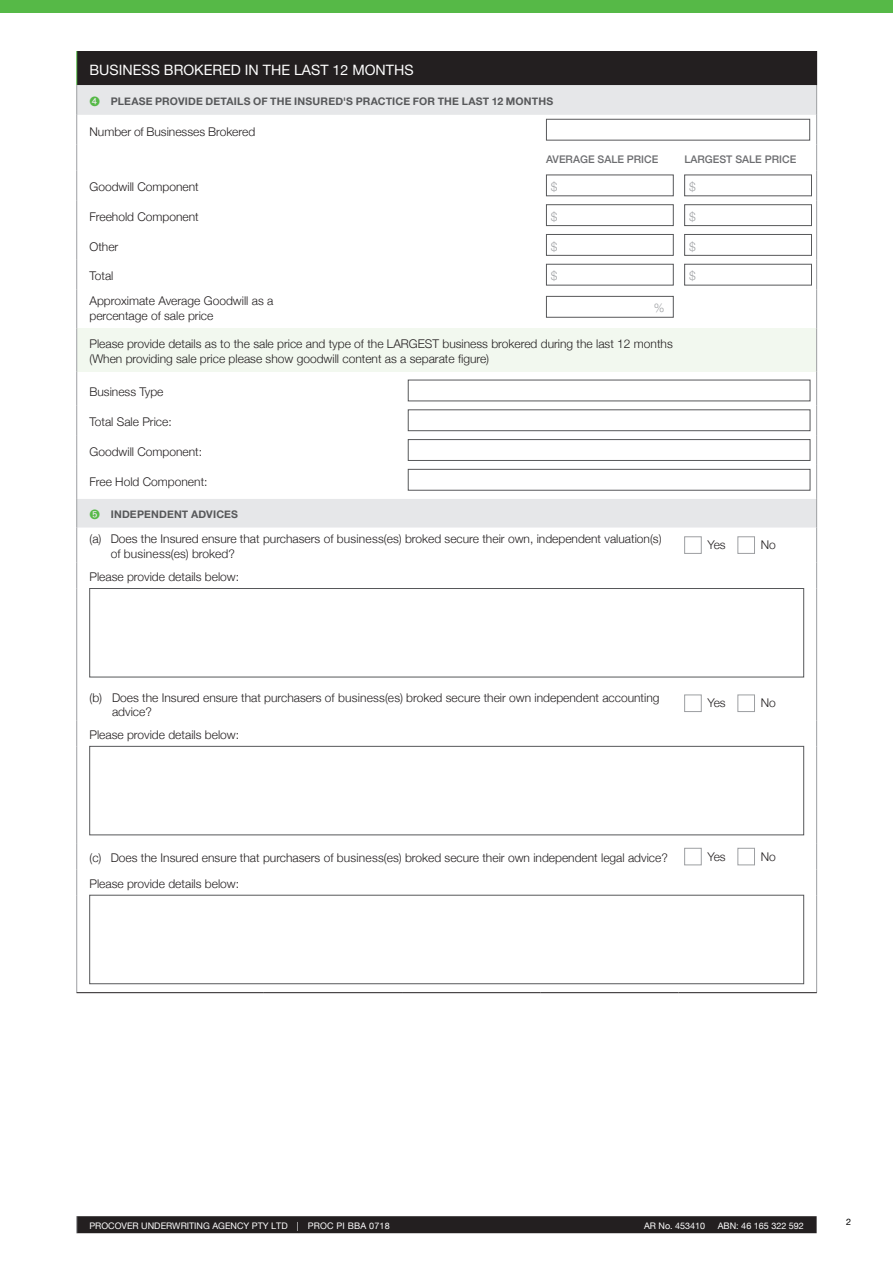
<style>
.page{position:relative;width:893px;height:1263px;background:#fff}
.page>*{position:absolute;margin:0;border:0;box-sizing:border-box;transform-origin:0 0}
.t1{font:14.25px "Helvetica Neue";color:#fff}
.t2{font:300 12px/14.4px "Helvetica Neue";color:#231f20}
.t3{font:300 12px "Helvetica Neue";color:#211d1e}
.t4{font:300 12px "Helvetica Neue";color:#9d9fa2}
.t5{font:700 10.5px "Helvetica Neue";letter-spacing:.015em;color:#57585a}
.t6{font:500 10.5px "Helvetica Neue";color:#6c6d70}
.t7{font:9px "Helvetica Neue";color:#fff}
.t8{font:9px "Helvetica Neue";color:#000}
.s1{color:#56b947}
.s2{color:#211d1e}
</style>
<div class="page">
<div style="left:0;top:0;width:893px;height:13px;background:#56b947"></div>
<div style="left:76px;top:1216px;width:741px;height:17px;background:#231f20"></div>
<div style="left:77px;top:51px;width:740px;height:34px;background:#231f20"></div>
<svg style="left:77px;top:85px;width:739px;height:442px"></svg>
<div style="left:77px;top:328px;width:740px;height:43px;background:#f2f8ef"></div>
<hr style="left:76px;top:85px;width:1px;height:30px;background:#9d9fa2">
<hr style="left:816px;top:85px;width:1px;height:30px;background:#9d9fa2">
<svg style="left:76px;top:499px;width:1px;height:28px"></svg>
<svg style="left:816px;top:499px;width:1px;height:28px"></svg>
<hr style="left:76px;top:115px;width:1px;height:30px;background:#9d9fa2">
<svg style="left:76px;top:145px;width:1px;height:25px"></svg>
<hr style="left:76px;top:170px;width:1px;height:30px;background:#9d9fa2">
<hr style="left:76px;top:200px;width:1px;height:30px;background:#9d9fa2">
<hr style="left:76px;top:230px;width:1px;height:30px;background:#9d9fa2">
<hr style="left:76px;top:260px;width:1px;height:30px;background:#9d9fa2">
<hr style="left:76px;top:290px;width:1px;height:38px;background:#9d9fa2">
<hr style="left:76px;top:371px;width:1px;height:34px;background:#9d9fa2">
<hr style="left:76px;top:405px;width:1px;height:30px;background:#9d9fa2">
<hr style="left:76px;top:435px;width:1px;height:30px;background:#9d9fa2">
<hr style="left:76px;top:465px;width:1px;height:34px;background:#9d9fa2">
<hr style="left:76px;top:527px;width:1px;height:36px;background:#9d9fa2">
<svg style="left:76px;top:563px;width:1px;height:25px"></svg>
<hr style="left:76px;top:588px;width:1px;height:98px;background:#9d9fa2">
<hr style="left:76px;top:686px;width:1px;height:34px;background:#9d9fa2">
<svg style="left:76px;top:720px;width:1px;height:26px"></svg>
<hr style="left:76px;top:746px;width:1px;height:98px;background:#9d9fa2">
<svg style="left:76px;top:844px;width:1px;height:51px"></svg>
<hr style="left:76px;top:895px;width:1px;height:97px;background:#9d9fa2">
<hr style="left:816px;top:115px;width:1px;height:30px;background:#9d9fa2">
<svg style="left:816px;top:145px;width:1px;height:25px"></svg>
<hr style="left:816px;top:170px;width:1px;height:30px;background:#9d9fa2">
<hr style="left:816px;top:200px;width:1px;height:30px;background:#9d9fa2">
<hr style="left:816px;top:230px;width:1px;height:30px;background:#9d9fa2">
<hr style="left:816px;top:260px;width:1px;height:30px;background:#9d9fa2">
<hr style="left:816px;top:290px;width:1px;height:38px;background:#9d9fa2">
<hr style="left:816px;top:371px;width:1px;height:34px;background:#9d9fa2">
<hr style="left:816px;top:405px;width:1px;height:30px;background:#9d9fa2">
<hr style="left:816px;top:435px;width:1px;height:30px;background:#9d9fa2">
<hr style="left:816px;top:465px;width:1px;height:34px;background:#9d9fa2">
<hr style="left:816px;top:527px;width:1px;height:36px;background:#9d9fa2">
<svg style="left:816px;top:563px;width:1px;height:25px"></svg>
<hr style="left:816px;top:588px;width:1px;height:98px;background:#9d9fa2">
<hr style="left:816px;top:686px;width:1px;height:34px;background:#9d9fa2">
<svg style="left:816px;top:720px;width:1px;height:26px"></svg>
<hr style="left:816px;top:746px;width:1px;height:98px;background:#9d9fa2">
<svg style="left:816px;top:844px;width:1px;height:51px"></svg>
<hr style="left:816px;top:895px;width:1px;height:97px;background:#9d9fa2">
<hr style="left:76px;top:328px;width:1px;height:43px;background:#9d9fa2">
<hr style="left:816px;top:328px;width:1px;height:43px;background:#9d9fa2">
<hr style="left:77px;top:992px;width:187px;height:1px;background:#231f20">
<hr style="left:264px;top:992px;width:138px;height:1px;background:#231f20">
<hr style="left:402px;top:992px;width:138px;height:1px;background:#231f20">
<hr style="left:540px;top:992px;width:138px;height:1px;background:#231f20">
<hr style="left:678px;top:992px;width:139px;height:1px;background:#231f20">
<hr style="left:76px;top:51px;width:1px;height:34px;background:#56b947">
<div style="left:546px;top:119px;width:264px;height:21px;background:#fff;border:1px solid #57585a"></div>
<div style="left:546px;top:175px;width:127px;height:21px;background:#fff"></div>
<div style="left:546px;top:175px;width:127px;height:21px;border:1px solid #57585a"></div>
<div style="left:685px;top:175px;width:126px;height:21px;background:#fff"></div>
<div style="left:684px;top:175px;width:128px;height:21px;border:1px solid #57585a"></div>
<div style="left:546px;top:205px;width:127px;height:21px;background:#fff"></div>
<div style="left:546px;top:204px;width:127px;height:22px;border:1px solid #57585a"></div>
<div style="left:685px;top:205px;width:126px;height:21px;background:#fff"></div>
<div style="left:684px;top:204px;width:128px;height:22px;border:1px solid #57585a"></div>
<div style="left:546px;top:234px;width:127px;height:21px;background:#fff"></div>
<div style="left:546px;top:234px;width:127px;height:22px;border:1px solid #57585a"></div>
<div style="left:685px;top:234px;width:126px;height:21px;background:#fff"></div>
<div style="left:684px;top:234px;width:128px;height:22px;border:1px solid #57585a"></div>
<div style="left:546px;top:264px;width:127px;height:21px;background:#fff"></div>
<div style="left:546px;top:264px;width:127px;height:21px;border:1px solid #57585a"></div>
<div style="left:685px;top:264px;width:126px;height:21px;background:#fff"></div>
<div style="left:684px;top:264px;width:128px;height:21px;border:1px solid #57585a"></div>
<div style="left:546px;top:296px;width:127px;height:21px;background:#fff"></div>
<div style="left:546px;top:296px;width:127px;height:21px;border:1px solid #57585a"></div>
<div style="left:408px;top:380px;width:402px;height:21px;background:#fff"></div>
<div style="left:408px;top:410px;width:402px;height:21px;background:#fff;border:1px solid #57585a"></div>
<div style="left:408px;top:439px;width:402px;height:22px;background:#fff;border:1px solid #57585a"></div>
<div style="left:408px;top:469px;width:402px;height:21px;background:#fff;border:1px solid #57585a"></div>
<div style="left:684px;top:537px;width:17px;height:17px;border:1px solid #9d9fa2"></div>
<div style="left:738px;top:537px;width:17px;height:17px;border:1px solid #9d9fa2"></div>
<div style="left:89px;top:588px;width:715px;height:89px;background:#fff;border:1px solid #57585a"></div>
<div style="left:684px;top:695px;width:17px;height:17px;border:1px solid #9d9fa2"></div>
<div style="left:738px;top:695px;width:17px;height:17px;border:1px solid #9d9fa2"></div>
<div style="left:89px;top:746px;width:715px;height:89px;background:#fff;border:1px solid #57585a"></div>
<div style="left:684px;top:848px;width:17px;height:17px;border:1px solid #9d9fa2"></div>
<div style="left:738px;top:848px;width:17px;height:17px;border:1px solid #9d9fa2"></div>
<div style="left:89px;top:895px;width:715px;height:89px;background:#fff;border:1px solid #57585a"></div>
<p class="t1" style="left:89px;top:59px;width:326px">BUSINESS BROKERED IN THE LAST 12 MONTHS</p>
<p class="t5" style="left:89px;top:93px;width:465px"><span class="s1">➍</span> PLEASE PROVIDE DETAILS OF THE INSURED'S PRACTICE FOR THE LAST 12 MONTHS</p>
<p class="t2" style="left:89px;top:123px;width:167px">Number of Businesses Brokered</p>
<p class="t6" style="left:546px;top:150px;width:114px">AVERAGE SALE PRICE</p>
<p class="t6" style="left:684px;top:150px;width:113px">LARGEST SALE PRICE</p>
<p class="t3" style="left:89px;top:177px;width:111px">Goodwill Component</p>
<p class="t4" style="left:551px;top:177px;width:8px">$</p>
<p class="t4" style="left:689px;top:177px;width:8px">$</p>
<p class="t3" style="left:89px;top:207px;width:111px">Freehold Component</p>
<p class="t4" style="left:551px;top:207px;width:8px">$</p>
<p class="t4" style="left:689px;top:207px;width:8px">$</p>
<p class="t3" style="left:89px;top:237px;width:30px">Other</p>
<p class="t4" style="left:551px;top:237px;width:8px">$</p>
<p class="t4" style="left:689px;top:237px;width:8px">$</p>
<p class="t3" style="left:89px;top:266px;width:26px">Total</p>
<p class="t4" style="left:551px;top:266px;width:8px">$</p>
<p class="t4" style="left:689px;top:266px;width:8px">$</p>
<p class="t2" style="left:89px;top:293px;width:185px">Approximate Average Goodwill as a percentage of sale price</p>
<p class="t4" style="left:654px;top:298px;width:12px">%</p>
<p class="t2" style="left:89px;top:336px;width:585px">Please provide details as to the sale price and type of the LARGEST business brokered during the last 12 months (When providing sale price please show goodwill content as a separate figure)</p>
<p class="t2" style="left:89px;top:384px;width:76px">Business Type</p>
<p class="t2" style="left:89px;top:414px;width:84px">Total Sale Price:</p>
<p class="t2" style="left:89px;top:443px;width:114px">Goodwill Component:</p>
<p class="t2" style="left:89px;top:473px;width:120px">Free Hold Component:</p>
<p class="t5" style="left:89px;top:506px;width:150px"><span class="s1">➎</span> INDEPENDENT ADVICES</p>
<p class="t2" style="left:111px;top:531px;width:552px;line-height:15px;text-indent:-21px"><span class="s2">(a) Does the Insured</span> ensure that purchasers of business(es) broked secure their own, independent valuation(s) of business(es) broked?</p>
<p class="t2" style="left:707px;top:537px;width:20px">Yes</p>
<p class="t2" style="left:761px;top:537px;width:17px">No</p>
<p class="t2" style="left:89px;top:569px;width:151px">Please provide details below:</p>
<p class="t2" style="left:112px;top:689px;width:549px;text-indent:-22px"><span class="s2">(b) Does the Insured</span> ensure that purchasers of business(es) broked secure their own independent accounting advice?</p>
<p class="t2" style="left:707px;top:695px;width:20px">Yes</p>
<p class="t2" style="left:761px;top:695px;width:17px">No</p>
<p class="t2" style="left:89px;top:727px;width:151px">Please provide details below:</p>
<p class="t2" style="left:89px;top:850px;width:580px"><span class="s2">(c) Does the Insured</span> ensure that purchasers of business(es) broked secure their own independent legal advice?</p>
<p class="t2" style="left:707px;top:848px;width:20px">Yes</p>
<p class="t2" style="left:761px;top:848px;width:17px">No</p>
<p class="t2" style="left:89px;top:876px;width:151px">Please provide details below:</p>
<p class="t7" style="left:89px;top:1219px;width:302px">PROCOVER UNDERWRITING AGENCY PTY LTD | PROC PI BBA 0718</p>
<p class="t7" style="left:644px;top:1219px;width:63px">AR No. 453410</p>
<p class="t7" style="left:718px;top:1219px;width:88px">ABN: 46 165 322 592</p>
<p class="t8" style="left:846px;top:1215px;width:7px">2</p>
</div>
